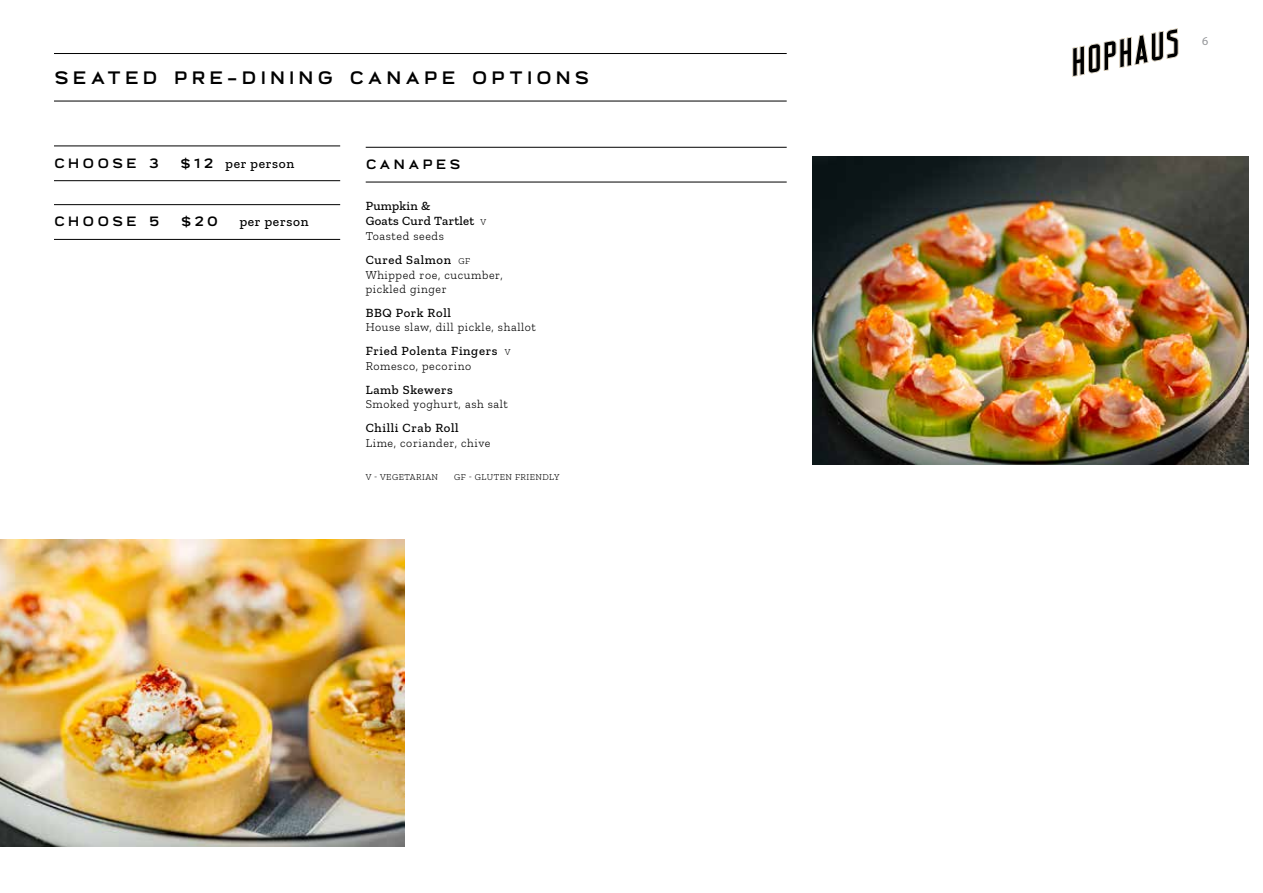
<style>
.page{position:relative;width:1263px;height:893px;background:#fff}
.page>*{position:absolute;margin:0;border:0;box-sizing:border-box;transform-origin:0 0}
.t1{font:18px "Broadwell Standard";letter-spacing:.2em;color:#000}
.t2{font:13.5px "Broadwell Standard";letter-spacing:.215em;color:#000}
.t3{font:500 13.5px "Zilla Slab";letter-spacing:.05em;color:#000}
.t4{font:500 12.75px "Zilla Slab";letter-spacing:.05em;color:#000}
.t5{font:500 12.75px/15.3px "Zilla Slab";letter-spacing:.02em;color:#000}
.t6{font:300 12px/14.4px "Zilla Slab";letter-spacing:.05em;color:#000}
.t7{font:12px "Myriad Pro";color:#939598}
.t8{font:300 9px "Zilla Slab";letter-spacing:.05em;color:#000}
.s1{font-family:"Broadwell Standard";font-weight:400}
.s2{font-weight:300;font-size:9px}
</style>
<div class="page">
<svg style="left:1072px;top:28px;width:106px;height:49px"></svg>
<img style="left:813px;top:157px;width:435px;height:307px">
<img style="left:0;top:539px;width:405px;height:307px">
<hr style="left:54px;top:146px;width:286px;height:1px;background:#000">
<hr style="left:54px;top:180px;width:286px;height:1px;background:#000">
<hr style="left:54px;top:204px;width:286px;height:1px;background:#000">
<hr style="left:54px;top:239px;width:286px;height:1px;background:#000">
<hr style="left:366px;top:147px;width:421px;height:1px;background:#000">
<hr style="left:366px;top:182px;width:421px;height:1px;background:#000">
<hr style="left:54px;top:53px;width:733px;height:1px;background:#000">
<hr style="left:54px;top:101px;width:733px;height:1px;background:#000">
<h1 class="t1" style="left:54px;top:69px;width:537px">SEATED PRE-DINING CANAPE OPTIONS</h1>
<p class="t2" style="left:54px;top:157px;width:106px">CHOOSE 3</p>
<p class="t3" style="left:181px;top:156px;width:115px"><span class="s1">$ 1 2</span> per person</p>
<p class="t2" style="left:54px;top:215px;width:107px">CHOOSE 5</p>
<p class="t2" style="left:181px;top:215px;width:38px">$20</p>
<p class="t3" style="left:240px;top:214px;width:70px">per person</p>
<p class="t2" style="left:366px;top:158px;width:96px">CANAPES</p>
<p class="t5" style="left:366px;top:198px;width:122px">Pumpkin &amp;<br>Goats Curd Tartlet <span class="s2">V</span></p>
<p class="t6" style="left:366px;top:229px;width:80px">Toasted seeds</p>
<p class="t4" style="left:366px;top:253px;width:106px">Cured Salmon <span class="s2">GF</span></p>
<p class="t6" style="left:366px;top:267px;width:139px">Whipped roe, cucumber, pickled ginger</p>
<p class="t4" style="left:366px;top:305px;width:87px">BBQ Pork Roll</p>
<p class="t6" style="left:366px;top:320px;width:172px">House slaw, dill pickle, shallot</p>
<p class="t4" style="left:366px;top:344px;width:146px">Fried Polenta Fingers <span class="s2">V</span></p>
<p class="t6" style="left:366px;top:359px;width:107px">Romesco, pecorino</p>
<p class="t4" style="left:366px;top:383px;width:89px">Lamb Skewers</p>
<p class="t6" style="left:366px;top:397px;width:144px">Smoked yoghurt, ash salt</p>
<p class="t4" style="left:366px;top:421px;width:94px">Chilli Crab Roll</p>
<p class="t6" style="left:366px;top:436px;width:126px">Lime, coriander, chive</p>
<p class="t8" style="left:366px;top:472px;width:74px">V - VEGETARIAN</p>
<p class="t8" style="left:454px;top:472px;width:107px">GF - GLUTEN FRIENDLY</p>
<p class="t7" style="left:1202px;top:34px;width:8px">6</p>
</div>
